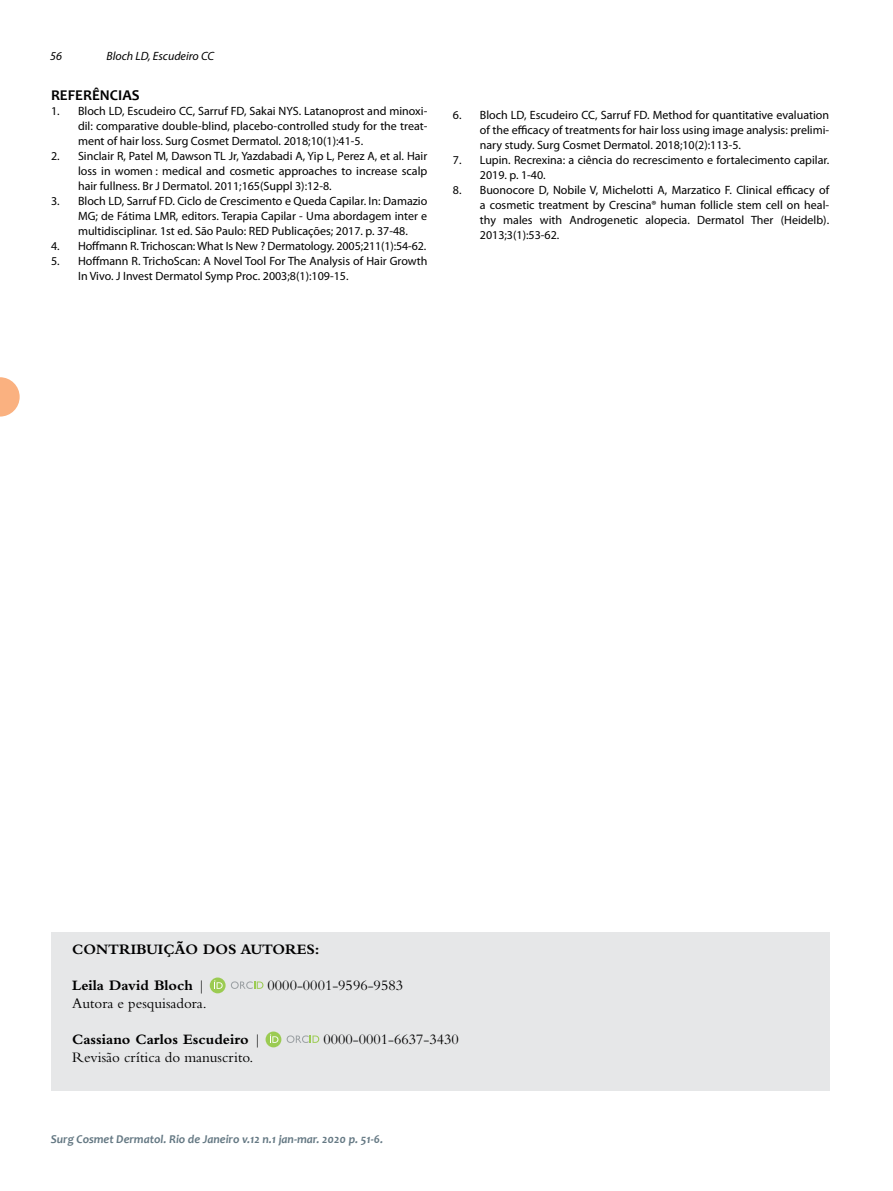
<style>
.page{position:relative;width:893px;height:1191px;background:#fff}
.page>*{position:absolute;margin:0;border:0;box-sizing:border-box;transform-origin:0 0}
.t1{font:15px "Bembo Std";color:#000}
.t2{font:700 15px "Bembo";color:#000}
.t3{font:700 15px "Candara";color:#000}
.t4{font:12px/15px "Myriad Pro";color:#000;text-align:justify}
.t5{font:italic 700 12px "Candara";color:#647883}
.t6{font:italic 12px "Myriad Pro";color:#000}
.s1{font-family:"Bembo Std";font-weight:400}
</style>
<div class="page">
<svg style="left:0;top:377px;width:20px;height:39px"></svg>
<div style="left:51px;top:932px;width:778px;height:158px;background:#e6e7e8"></div>
<svg style="left:210px;top:977px;width:16px;height:16px"></svg>
<svg style="left:231px;top:981px;width:32px;height:8px"></svg>
<svg style="left:214px;top:980px;width:9px;height:8px"></svg>
<svg style="left:266px;top:1031px;width:15px;height:16px"></svg>
<svg style="left:287px;top:1035px;width:32px;height:8px"></svg>
<svg style="left:270px;top:1034px;width:8px;height:8px"></svg>
<p class="t6" style="left:50px;top:50px;width:13px">56</p>
<p class="t6" style="left:106px;top:50px;width:109px">Bloch LD, Escudeiro CC</p>
<p class="t3" style="left:51px;top:86px;width:90px">REFERÊNCIAS</p>
<p class="t4" style="left:78px;top:104px;width:351px;text-indent:-27px">1. Bloch LD, Escudeiro CC, Sarruf FD, Sakai NYS. Latanoprost and minoxi&shy;dil: comparative double-blind, placebo-controlled study for the treat&shy;ment of hair loss. Surg Cosmet Dermatol. 2018;10(1):41-5.</p>
<p class="t4" style="left:78px;top:149px;width:351px;text-indent:-27px">2. Sinclair R, Patel M, Dawson TL Jr, Yazdabadi A, Yip L, Perez A, et al. Hair loss in women : medical and cosmetic approaches to increase scalp hair fullness. Br J Dermatol. 2011;165(Suppl 3):12-8.</p>
<p class="t4" style="left:78px;top:194px;width:351px;text-indent:-27px">3. Bloch LD, Sarruf FD. Ciclo de Crescimento e Queda Capilar. In: Damazio MG; de Fátima LMR, editors. Terapia Capilar - Uma abordagem inter e multidisciplinar. 1st ed. São Paulo: RED Publicações; 2017. p. 37-48.</p>
<p class="t4" style="left:51px;top:239px;width:377px">4. Hoffmann R. Trichoscan: What Is New ? Dermatology. 2005;211(1):54-62.</p>
<p class="t4" style="left:78px;top:254px;width:351px;text-indent:-27px">5. Hoffmann R. TrichoScan: A Novel Tool For The Analysis of Hair Growth<br>In Vivo. J Invest Dermatol Symp Proc. 2003;8(1):109-15.</p>
<p class="t4" style="left:480px;top:108px;width:351px;text-indent:-27px">6. Bloch LD, Escudeiro CC, Sarruf FD. Method for quantitative evaluation of the efficacy of treatments for hair loss using image analysis: prelimi&shy;nary study. Surg Cosmet Dermatol. 2018;10(2):113-5.</p>
<p class="t4" style="left:480px;top:153px;width:351px;text-indent:-27px">7. Lupin. Recrexina: a ciência do recrescimento e fortalecimento capilar.<br>2019. p. 1-40.</p>
<p class="t4" style="left:480px;top:183px;width:351px;text-indent:-27px">8. Buonocore D, Nobile V, Michelotti A, Marzatico F. Clinical efficacy of a cosmetic treatment by Crescina® human follicle stem cell on heal&shy;thy males with Androgenetic alopecia. Dermatol Ther (Heidelb).<br>2013;3(1):53-62.</p>
<p class="t2" style="left:72px;top:941px;width:249px">CONTRIBUIÇÃO DOS AUTORES:</p>
<p class="t2" style="left:72px;top:977px;width:135px">Leila David Bloch <span class="s1">|</span></p>
<p class="t1" style="left:268px;top:977px;width:137px">0000-0001-9596-9583</p>
<p class="t1" style="left:72px;top:995px;width:136px">Autora e pesquisadora.</p>
<p class="t2" style="left:72px;top:1031px;width:191px">Cassiano Carlos Escudeiro <span class="s1">|</span></p>
<p class="t1" style="left:323px;top:1031px;width:137px">0000-0001-6637-3430</p>
<p class="t1" style="left:72px;top:1049px;width:183px">Revisão crítica do manuscrito.</p>
<p class="t5" style="left:51px;top:1131px;width:334px">Surg Cosmet Dermatol. Rio de Janeiro v.12 n.1 jan-mar. 2020 p. 51-6.</p>
</div>
